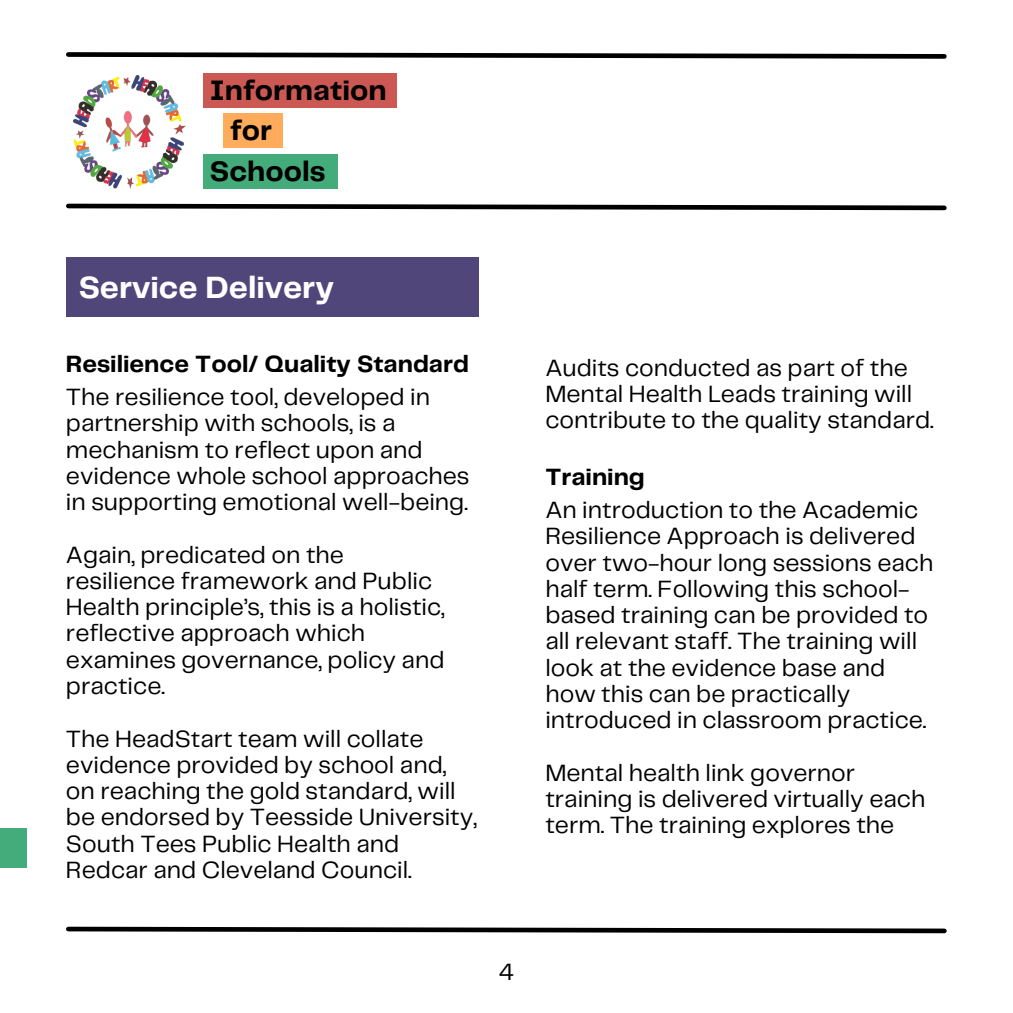
<style>
.page{position:relative;width:1013px;height:1013px;background:#fff}
.page>*{position:absolute;margin:0;border:0;box-sizing:border-box;transform-origin:0 0}
.t1{font:700 31.88px "Telegraf";color:#fff}
.t2{font:700 29.25px "Telegraf";color:#000}
.t3{font:24.5px/26.2px "Telegraf";color:#000}
.t4{font:700 24.5px "Telegraf";color:#000}
</style>
<div class="page">
<svg style="left:66px;top:926px;width:881px;height:8px"></svg>
<svg style="left:66px;top:52px;width:881px;height:7px"></svg>
<svg style="left:66px;top:203px;width:881px;height:8px"></svg>
<div style="left:66px;top:257px;width:412px;height:60px;background:#51467a"></div>
<div style="left:0;top:828px;width:27px;height:40px;background:#44ab7a"></div>
<img style="left:73px;top:76px;width:112px;height:112px">
<div style="left:203px;top:73px;width:194px;height:34px;background:#cb5852"></div>
<div style="left:223px;top:114px;width:59px;height:34px;background:#ffab5c"></div>
<div style="left:203px;top:154px;width:135px;height:35px;background:#44ab7a"></div>
<p class="t2" style="left:210px;top:78px;width:178px">Information</p>
<p class="t2" style="left:230px;top:118px;width:44px">for</p>
<p class="t2" style="left:210px;top:159px;width:117px">Schools</p>
<p class="t1" style="left:79px;top:273px;width:257px">Service Delivery</p>
<p class="t4" style="left:66px;top:354px;width:404px">Resilience Tool/ Quality Standard</p>
<p class="t3" style="left:545px;top:356px;width:390px">Audits conducted as part of the<br>Mental Health Leads training will contribute to the quality standard.</p>
<p class="t3" style="left:66px;top:385px;width:365px">The resilience tool, developed in partnership with schools, is a mechanism to reflect upon and</p>
<p class="t3" style="left:66px;top:464px;width:405px">evidence whole school approaches in supporting emotional well-being.</p>
<p class="t3" style="left:66px;top:542px;width:279px">Again, predicated on the</p>
<p class="t3" style="left:66px;top:569px;width:380px">resilience framework and Public<br>Health principle’s, this is a holistic, reflective approach which examines governance, policy and practice.</p>
<p class="t3" style="left:66px;top:726px;width:412px">The HeadStart team will collate evidence provided by school and, on reaching the gold standard, will be endorsed by Teesside University,<br>South Tees Public Health and<br>Redcar and Cleveland Council.</p>
<p class="t4" style="left:545px;top:467px;width:101px">Training</p>
<p class="t3" style="left:545px;top:498px;width:389px">An introduction to the Academic<br>Resilience Approach is delivered over two-hour long sessions each half term. Following this school&shy;based training can be provided to all relevant staff. The training will look at the evidence base and how this can be practically introduced in classroom practice.</p>
<p class="t3" style="left:545px;top:760px;width:381px">Mental health link governor training is delivered virtually each term. The training explores the</p>
<p class="t3" style="left:499px;top:959px;width:17px">4</p>
</div>
